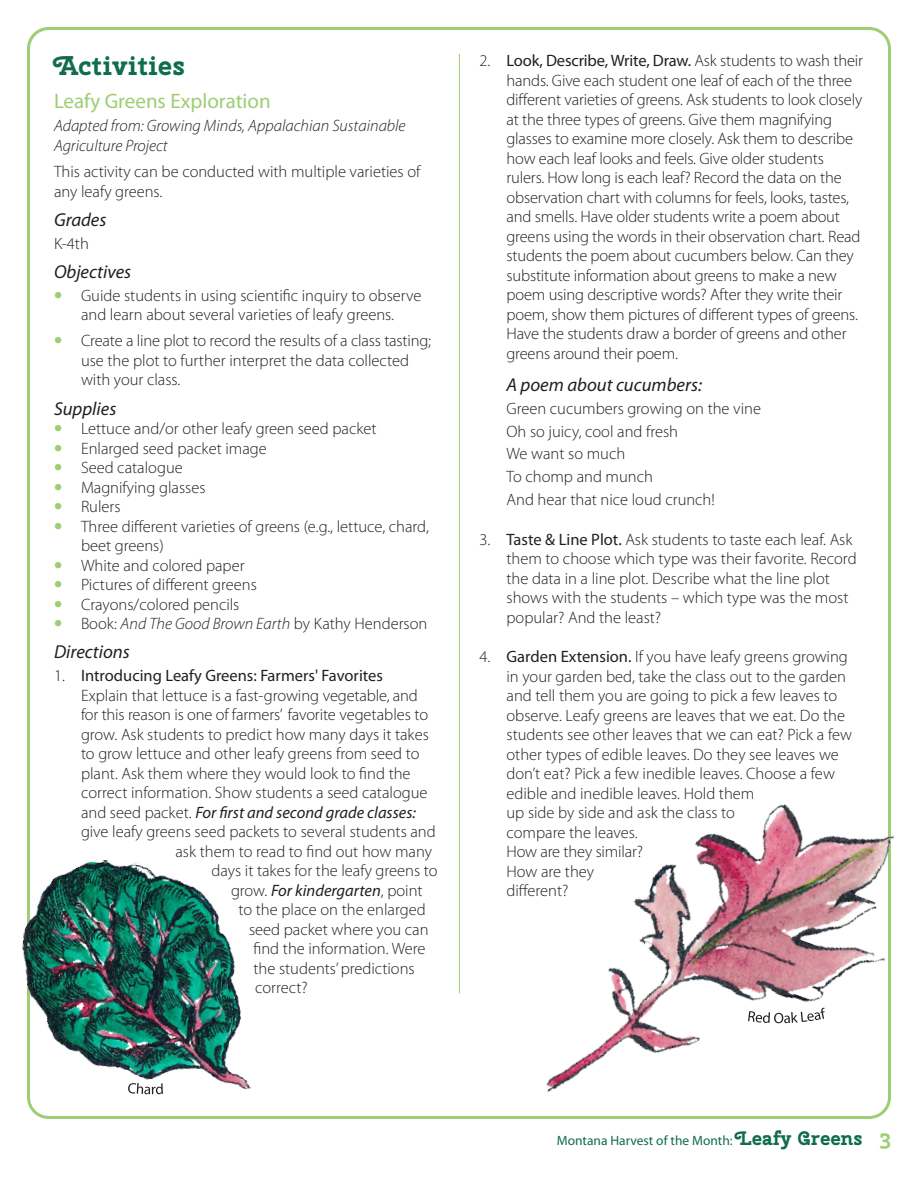
<style>
.page{position:relative;width:918px;height:1188px;background:#fff}
.page>*{position:absolute;margin:0;border:0;box-sizing:border-box;transform-origin:0 0}
.Body_text{font:700 27px "Cherry Swash";color:#106c4e}
.Heading_level_3{font:21px "Myriad Pro";color:#9cce73}
.Heading_level_4{font:italic 18.75px "Myriad Pro";color:#231f20}
.Body_text-2{font:300 16.5px/19.5px "Myriad Pro";color:#231f20}
.Body_text-3{font:italic 16.5px "Myriad Pro";color:#231f20}
.Body_text-4{font:italic 300 16.5px/19.5px "Myriad Pro";color:#231f20}
.Body_text-5{font:16.5px "Myriad Pro";color:#231f20}
.t1{font:13.5px "Myriad Pro";color:#106c4e}
.s1{font-weight:900;font-size:22.5px;color:#9cce73}
.s2{font-style:italic}
.s3{font-weight:300}
.s4{font-weight:300;font-style:normal}
.s5{font-weight:400}
.s6{font-family:"Cherry Swash";font-weight:700;font-size:19.5px}
.s7{font-family:"Cherry Swash";font-weight:700;font-size:21px;color:#9cce73}
</style>
<div class="page">
<hr style="left:459px;top:54px;width:1px;height:939px;background:#9cce73">
<img style="left:22px;top:853px;width:229px;height:256px">
<svg style="left:128px;top:1083px;width:35px;height:11px"></svg>
<img style="left:543px;top:753px;width:352px;height:366px">
<svg style="left:748px;top:1008px;width:77px;height:15px"></svg>
<p class="Body_text" style="left:54px;top:48px;width:133px">Activities</p>
<p class="Heading_level_3" style="left:54px;top:88px;width:218px">Leafy Greens Exploration</p>
<p class="Body_text-4" style="left:54px;top:117px;width:353px">Adapted from: Growing Minds, Appalachian Sustainable<br>Agriculture Project</p>
<p class="Body_text-2" style="left:54px;top:162px;width:368px">This activity can be conducted with multiple varieties of any leafy greens.</p>
<p class="Heading_level_4" style="left:54px;top:208px;width:54px">Grades</p>
<p class="Body_text-2" style="left:54px;top:234px;width:36px">K-4th</p>
<p class="Heading_level_4" style="left:54px;top:260px;width:79px">Objectives</p>
<p class="Body_text-2" style="left:54px;top:286px;width:369px;text-align:center"><span class="s1">•</span> Guide students in using scientific inquiry to observe and learn about several varieties of leafy greens.</p>
<p class="Body_text-2" style="left:81px;top:331px;width:352px;text-indent:-27px"><span class="s1">•</span> Create a line plot to record the results of a class tasting; use the plot to further interpret the data collected with your class.</p>
<p class="Heading_level_4" style="left:54px;top:397px;width:64px">Supplies</p>
<p class="Body_text-2" style="left:54px;top:419px;width:324px"><span class="s1">•</span> Lettuce and/or other leafy green seed packet</p>
<p class="Body_text-2" style="left:54px;top:439px;width:214px"><span class="s1">•</span> Enlarged seed packet image</p>
<p class="Body_text-2" style="left:54px;top:458px;width:130px"><span class="s1">•</span> Seed catalogue</p>
<p class="Body_text-2" style="left:54px;top:478px;width:153px"><span class="s1">•</span> Magnifying glasses</p>
<p class="Body_text-2" style="left:54px;top:497px;width:68px"><span class="s1">•</span> Rulers</p>
<p class="Body_text-2" style="left:81px;top:517px;width:349px;text-indent:-27px"><span class="s1">•</span> Three different varieties of greens (e.g., lettuce, chard, beet greens)</p>
<p class="Body_text-2" style="left:54px;top:556px;width:192px"><span class="s1">•</span> White and colored paper</p>
<p class="Body_text-2" style="left:54px;top:575px;width:204px"><span class="s1">•</span> Pictures of different greens</p>
<p class="Body_text-2" style="left:54px;top:595px;width:187px"><span class="s1">•</span> Crayons/colored pencils</p>
<p class="Body_text-2" style="left:54px;top:614px;width:375px"><span class="s1">•</span> Book: <span class="s2">And The Good Brown Earth</span> by Kathy Henderson</p>
<p class="Heading_level_4" style="left:54px;top:641px;width:77px">Directions</p>
<p class="Body_text-5" style="left:54px;top:665px;width:331px"><span class="s3">1.</span> Introducing Leafy Greens: Farmers' Favorites</p>
<p class="Body_text-2" style="left:81px;top:686px;width:338px">Explain that lettuce is a fast-growing vegetable, and</p>
<p class="Body_text-2" style="left:81px;top:705px;width:349px">for this reason is one of farmers’ favorite vegetables to</p>
<p class="Body_text-2" style="left:81px;top:725px;width:349px">grow. Ask students to predict how many days it takes</p>
<p class="Body_text-2" style="left:81px;top:744px;width:340px">to grow lettuce and other leafy greens from seed to</p>
<p class="Body_text-2" style="left:81px;top:764px;width:331px">plant. Ask them where they would look to find the</p>
<p class="Body_text-2" style="left:81px;top:783px;width:348px">correct information. Show students a seed catalogue</p>
<p class="Body_text-3" style="left:81px;top:802px;width:337px"><span class="s4">and seed packet.</span> For first and second grade classes:</p>
<p class="Body_text-2" style="left:81px;top:822px;width:356px">give leafy greens seed packets to several students and</p>
<p class="Body_text-2" style="left:176px;top:842px;width:258px">ask them to read to find out how many</p>
<p class="Body_text-2" style="left:212px;top:861px;width:228px">days it takes for the leafy greens to</p>
<p class="Body_text-3" style="left:231px;top:880px;width:193px"><span class="s4">grow.</span> For kindergarten<span class="s4">, point</span></p>
<p class="Body_text-2" style="left:238px;top:900px;width:189px">to the place on the enlarged</p>
<p class="Body_text-2" style="left:249px;top:920px;width:181px">seed packet where you can</p>
<p class="Body_text-2" style="left:254px;top:939px;width:173px">find the information. Were</p>
<p class="Body_text-2" style="left:254px;top:959px;width:163px">the students’ predictions</p>
<p class="Body_text-2" style="left:255px;top:978px;width:54px">correct?</p>
<p class="Body_text-2" style="left:507px;top:51px;width:358px;text-indent:-27px">2. <span class="s5">Look, Describe, Write, Draw.</span> Ask students to wash their hands. Give each student one leaf of each of the three different varieties of greens. Ask students to look closely at the three types of greens. Give them magnifying glasses to examine more closely. Ask them to describe how each leaf looks and feels. Give older students rulers. How long is each leaf? Record the data on the observation chart with columns for feels, looks, tastes, and smells. Have older students write a poem about greens using the words in their observation chart. Read students the poem about cucumbers below. Can they substitute information about greens to make a new poem using descriptive words? After they write their poem, show them pictures of different types of greens.<br>Have the students draw a border of greens and other greens around their poem.</p>
<p class="Heading_level_4" style="left:507px;top:373px;width:197px">A poem about cucumbers:</p>
<p class="Body_text-2" style="left:507px;top:399px;width:256px">Green cucumbers growing on the vine</p>
<p class="Body_text-2" style="left:507px;top:422px;width:173px">Oh so juicy, cool and fresh</p>
<p class="Body_text-2" style="left:507px;top:444px;width:120px">We want so much</p>
<p class="Body_text-2" style="left:507px;top:467px;width:148px">To chomp and munch</p>
<p class="Body_text-2" style="left:507px;top:490px;width:210px">And hear that nice loud crunch!</p>
<p class="Body_text-2" style="left:507px;top:530px;width:352px;text-indent:-27px">3. <span class="s5">Taste &amp; Line Plot.</span> Ask students to taste each leaf. Ask them to choose which type was their favorite. Record the data in a line plot. Describe what the line plot shows with the students – which type was the most popular? And the least?</p>
<p class="Body_text-2" style="left:507px;top:647px;width:347px;text-indent:-27px">4. <span class="s5">Garden Extension.</span> If you have leafy greens growing in your garden bed, take the class out to the garden and tell them you are going to pick a few leaves to observe. Leafy greens are leaves that we eat. Do the students see other leaves that we can eat? Pick a few other types of edible leaves. Do they see leaves we don’t eat? Pick a few inedible leaves. Choose a few edible and inedible leaves. Hold them<br>up side by side and ask the class to<br>compare the leaves.<br>How are they similar?<br>How are they<br>different?</p>
<p class="t1" style="left:557px;top:1132px;width:336px">Montana Harvest of the Month: <span class="s6">Leafy Greens</span> <span class="s7">3</span></p>
</div>
